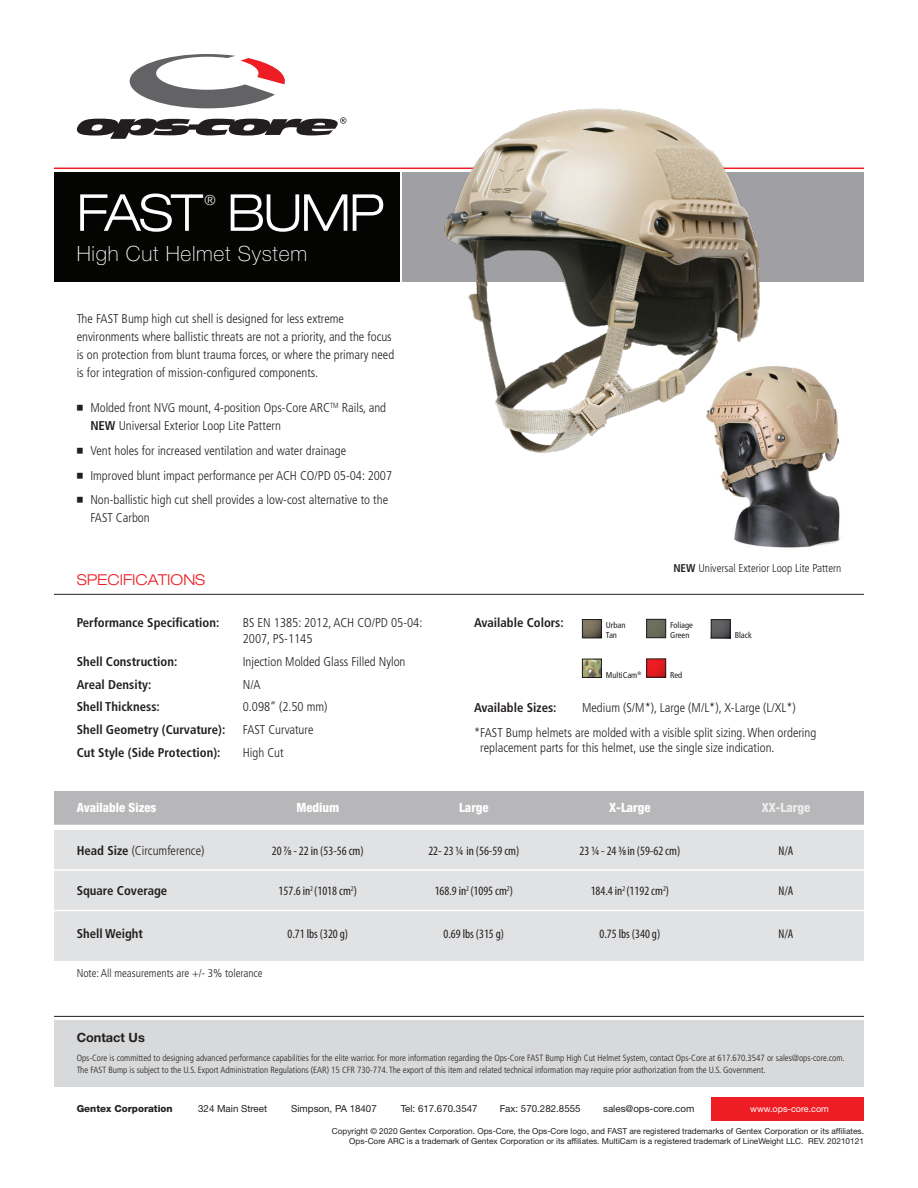
<style>
.page{position:relative;width:918px;height:1188px;background:#fff}
.page>*{position:absolute;margin:0;border:0;box-sizing:border-box;transform-origin:0 0}
.t1{font:300 expanded 51px "Helvetica Neue LT Std";letter-spacing:-.04em;color:#fff}
.t2{font:100 21px "Helvetica Neue LT Std";letter-spacing:.035em;color:#fff}
.t3{font:300 expanded 15px "Helvetica Neue LT Std";color:#ee1d23}
.t4{font:300 expanded 13.95px "Helvetica Neue LT Std";color:#fff}
.Protection_Sub_Secti{font:300 condensed 12.75px/18px "Frutiger LT Std";color:#231f20}
.Protection_Sub_Secti-2{font:700 condensed 12.75px "Frutiger LT Std";color:#231f20}
.Charts{font:condensed 12.75px "Myriad Pro";color:#231f20}
.Protection_Sub_Secti-3{font:condensed 12.75px "Myriad Pro";color:#231f20}
.Charts-2{font:800 condensed 12.75px "Helvetica Neue LT Std";color:#fff}
.Charts-3{font:700 condensed 12.75px "Frutiger LT Std";color:#231f20}
.Charts-4{font:300 condensed 12.75px "Frutiger LT Std";color:#231f20}
.Contact_Us_Copy{font:700 12.75px "Helvetica Neue LT Std";color:#231f20}
.Protection_Sub_Secti-4{font:300 condensed 11.25px "Frutiger LT Std";color:#231f20}
.t5{font:9.75px "Helvetica Neue LT Std";color:#231f20}
.t6{font:800 9.75px "Helvetica Neue LT Std";color:#231f20}
.Contact_Us_Copy-2{font:300 condensed 9px/12px "Frutiger LT Std";color:#231f20}
.t7{font:9px "Helvetica Neue LT Std";color:#fff}
.t8{font:condensed 8.4px "Frutiger LT Std";color:#231f20}
.t9{font:8.25px "Helvetica Neue LT Std";color:#231f20}
.s1{font-family:"Kimberley";font-weight:400;font-stretch:normal}
.s2{font-weight:700}
</style>
<div class="page">
<div style="left:54px;top:172px;width:346px;height:109px;background:#040503"></div>
<div style="left:403px;top:172px;width:461px;height:109px;background:#a0a0a4"></div>
<hr style="left:54px;top:168px;width:810px;height:1px;background:#ee1d23">
<div style="left:54px;top:1020px;width:810px;height:67px;background:#d8d9da"></div>
<hr style="left:54px;top:1016px;width:810px;height:1px;background:#231f20">
<hr style="left:54px;top:594px;width:810px;height:1px;background:#231f20">
<svg style="left:130px;top:54px;width:155px;height:54px"></svg>
<svg style="left:77px;top:117px;width:269px;height:22px"></svg>
<img style="left:720px;top:366px;width:121px;height:182px">
<img style="left:419px;top:108px;width:345px;height:346px">
<div style="left:711px;top:619px;width:20px;height:19px;border:1px solid #231f20"></div>
<svg style="left:711px;top:620px;width:19px;height:18px"></svg>
<img style="left:648px;top:621px;width:16px;height:15px">
<div style="left:646px;top:619px;width:20px;height:19px;border:1px solid #231f20"></div>
<div style="left:582px;top:619px;width:20px;height:19px;border:1px solid #231f20"></div>
<svg style="left:582px;top:619px;width:19px;height:19px"></svg>
<div style="left:582px;top:659px;width:20px;height:19px;border:1px solid #231f20"></div>
<svg style="left:583px;top:659px;width:19px;height:18px"></svg>
<div style="left:646px;top:659px;width:20px;height:19px;border:1px solid #231f20"></div>
<svg style="left:646px;top:659px;width:19px;height:18px"></svg>
<div style="left:54px;top:791px;width:810px;height:34px;background:#b7b7ba"></div>
<div style="left:54px;top:830px;width:810px;height:131px;background:#e1e2e3"></div>
<hr style="left:54px;top:869px;width:810px;height:2px;background:#fff">
<hr style="left:54px;top:910px;width:810px;height:1px;background:#fff">
<div style="left:712px;top:1097px;width:152px;height:24px;background:#ee1d23"></div>
<p class="t1" style="left:77px;top:182px;width:128px">FAST</p>
<p class="t4" style="left:205px;top:192px;width:13px">®</p>
<p class="t1" style="left:227px;top:182px;width:159px">BUMP</p>
<p class="t2" style="left:77px;top:241px;width:232px">High Cut Helmet System</p>
<p class="Protection_Sub_Secti" style="left:77px;top:310px;width:319px">The FAST Bump high cut shell is designed for less extreme environments where ballistic threats are not a priority, and the focus is on protection from blunt trauma forces, or where the primary need is for integration of mission-configured components.</p>
<p class="Protection_Sub_Secti" style="left:90px;top:399px;width:297px;text-indent:-14px"><span class="s1">•</span> Molded front NVG mount, 4-position Ops-Core ARC<sup>TM</sup> Rails, and<br><span class="s2">NEW</span> Universal Exterior Loop Lite Pattern</p>
<p class="Protection_Sub_Secti" style="left:77px;top:442px;width:271px"><span class="s1">•</span> Vent holes for increased ventilation and water drainage</p>
<p class="Protection_Sub_Secti" style="left:77px;top:466px;width:317px"><span class="s1">•</span> Improved blunt impact performance per ACH CO/PD 05-04: 2007</p>
<p class="Protection_Sub_Secti" style="left:90px;top:491px;width:299px;text-indent:-14px"><span class="s1">•</span> Non-ballistic high cut shell provides a low-cost alternative to the<br>FAST Carbon</p>
<p class="t3" style="left:77px;top:571px;width:130px">SPECIFICATIONS</p>
<p class="Protection_Sub_Secti-2" style="left:77px;top:615px;width:144px">Performance Specification:</p>
<p class="Protection_Sub_Secti-2" style="left:77px;top:654px;width:102px">Shell Construction:</p>
<p class="Protection_Sub_Secti-2" style="left:77px;top:677px;width:76px">Areal Density:</p>
<p class="Protection_Sub_Secti-2" style="left:77px;top:699px;width:85px">Shell Thickness:</p>
<p class="Protection_Sub_Secti-2" style="left:77px;top:722px;width:150px">Shell Geometry (Curvature):</p>
<p class="Protection_Sub_Secti-2" style="left:77px;top:745px;width:145px">Cut Style (Side Protection):</p>
<p class="Protection_Sub_Secti" style="left:243px;top:615px;width:181px;line-height:15.8px">BS EN 1385: 2012, ACH CO/PD 05-04:<br>2007, PS-1145</p>
<p class="Protection_Sub_Secti" style="left:243px;top:653px;width:164px">Injection Molded Glass Filled Nylon</p>
<p class="Protection_Sub_Secti" style="left:243px;top:675px;width:19px">N/A</p>
<p class="Protection_Sub_Secti" style="left:243px;top:698px;width:86px">0.098” (2.50 mm)</p>
<p class="Protection_Sub_Secti" style="left:243px;top:721px;width:72px">FAST Curvature</p>
<p class="Protection_Sub_Secti" style="left:243px;top:744px;width:42px">High Cut</p>
<p class="Protection_Sub_Secti-2" style="left:474px;top:615px;width:91px">Available Colors:</p>
<p class="Protection_Sub_Secti-4" style="left:673px;top:562px;width:170px"><span class="s2">NEW</span> Universal Exterior Loop Lite Pattern</p>
<p class="t8" style="left:670px;top:620px;width:24px">Foliage</p>
<p class="t8" style="left:670px;top:630px;width:21px">Green</p>
<p class="t8" style="left:606px;top:620px;width:21px">Urban</p>
<p class="t8" style="left:606px;top:630px;width:13px">Tan</p>
<p class="t8" style="left:606px;top:670px;width:37px">MultiCam<sup>®</sup></p>
<p class="t8" style="left:670px;top:670px;width:14px">Red</p>
<p class="t8" style="left:735px;top:631px;width:19px">Black</p>
<p class="Protection_Sub_Secti-2" style="left:474px;top:700px;width:84px">Available Sizes:</p>
<p class="Protection_Sub_Secti" style="left:582px;top:699px;width:215px">Medium (S/M*), Large (M/L*), X-Large (L/XL*)</p>
<p class="Protection_Sub_Secti" style="left:480px;top:726px;width:338px;line-height:14.2px;text-indent:-6px">*FAST Bump helmets are molded with a visible split sizing. When ordering replacement parts for this helmet, use the single size indication.</p>
<p class="Charts-2" style="left:77px;top:800px;width:81px">Available Sizes</p>
<p class="Charts-4" style="left:77px;top:843px;width:129px"><span class="s2">Head Size</span> (Circumference)</p>
<p class="Charts-3" style="left:77px;top:883px;width:92px">Square Coverage</p>
<p class="Charts-3" style="left:77px;top:926px;width:68px">Shell Weight</p>
<p class="Charts-2" style="left:296px;top:800px;width:44px">Medium</p>
<p class="Charts" style="left:272px;top:843px;width:93px">20 7/8 - 22 in (53-56 cm)</p>
<p class="Charts" style="left:279px;top:883px;width:80px">157.6 in<sup>2</sup> (1018 cm<sup>2</sup>)</p>
<p class="Charts" style="left:287px;top:926px;width:62px">0.71 lbs (320 g)</p>
<p class="Protection_Sub_Secti-4" style="left:77px;top:967px;width:187px">Note: All measurements are +/- 3% tolerance</p>
<p class="Charts-2" style="left:459px;top:800px;width:31px">Large</p>
<p class="Protection_Sub_Secti-3" style="left:428px;top:843px;width:92px">22- 23 1/4 in (56-59 cm)</p>
<p class="Charts" style="left:435px;top:883px;width:80px">168.9 in<sup>2</sup> (1095 cm<sup>2</sup>)</p>
<p class="Charts" style="left:444px;top:926px;width:62px">0.69 lbs (315 g)</p>
<p class="Charts-2" style="left:609px;top:800px;width:43px">X-Large</p>
<p class="Protection_Sub_Secti-3" style="left:580px;top:843px;width:102px">23 1/4 - 24 3/8 in (59-62 cm)</p>
<p class="Charts" style="left:591px;top:883px;width:80px">184.4 in<sup>2</sup> (1192 cm<sup>2</sup>)</p>
<p class="Charts" style="left:600px;top:926px;width:62px">0.75 lbs (340 g)</p>
<p class="Charts-2" style="left:762px;top:800px;width:50px">XX-Large</p>
<p class="Protection_Sub_Secti-3" style="left:778px;top:843px;width:17px">N/A</p>
<p class="Protection_Sub_Secti-3" style="left:778px;top:883px;width:17px">N/A</p>
<p class="Protection_Sub_Secti-3" style="left:778px;top:926px;width:17px">N/A</p>
<p class="Contact_Us_Copy" style="left:77px;top:1030px;width:70px">Contact Us</p>
<p class="Contact_Us_Copy-2" style="left:77px;top:1052px;width:770px">Ops-Core is committed to designing advanced performance capabilities for the elite warrior. For more information regarding the Ops-Core FAST Bump High Cut Helmet System, contact Ops-Core at 617.670.3547 or sales@ops-core.com.<br>The FAST Bump is subject to the U.S. Export Administration Regulations (EAR) 15 CFR 730-774. The export of this item and related technical information may require prior authorization from the U.S. Government.</p>
<p class="t6" style="left:77px;top:1102px;width:98px">Gentex Corporation</p>
<p class="t5" style="left:198px;top:1102px;width:71px">324 Main Street</p>
<p class="t5" style="left:291px;top:1102px;width:87px">Simpson, PA 18407</p>
<p class="t5" style="left:401px;top:1102px;width:78px">Tel: 617.670.3547</p>
<p class="t5" style="left:500px;top:1102px;width:82px">Fax: 570.282.8555</p>
<p class="t5" style="left:603px;top:1102px;width:93px">sales@ops-core.com</p>
<p class="t7" style="left:750px;top:1103px;width:80px">www.ops-core.com</p>
<p class="t9" style="left:332px;top:1126px;width:534px">Copyright © 2020 Gentex Corporation. Ops-Core, the Ops-Core logo, and FAST are registered trademarks of Gentex Corporation or its affiliates.</p>
<p class="t9" style="left:349px;top:1136px;width:516px">Ops-Core ARC is a trademark of Gentex Corporation or its affiliates. MultiCam is a registered trademark of LineWeight LLC. REV. 20210121</p>
</div>
